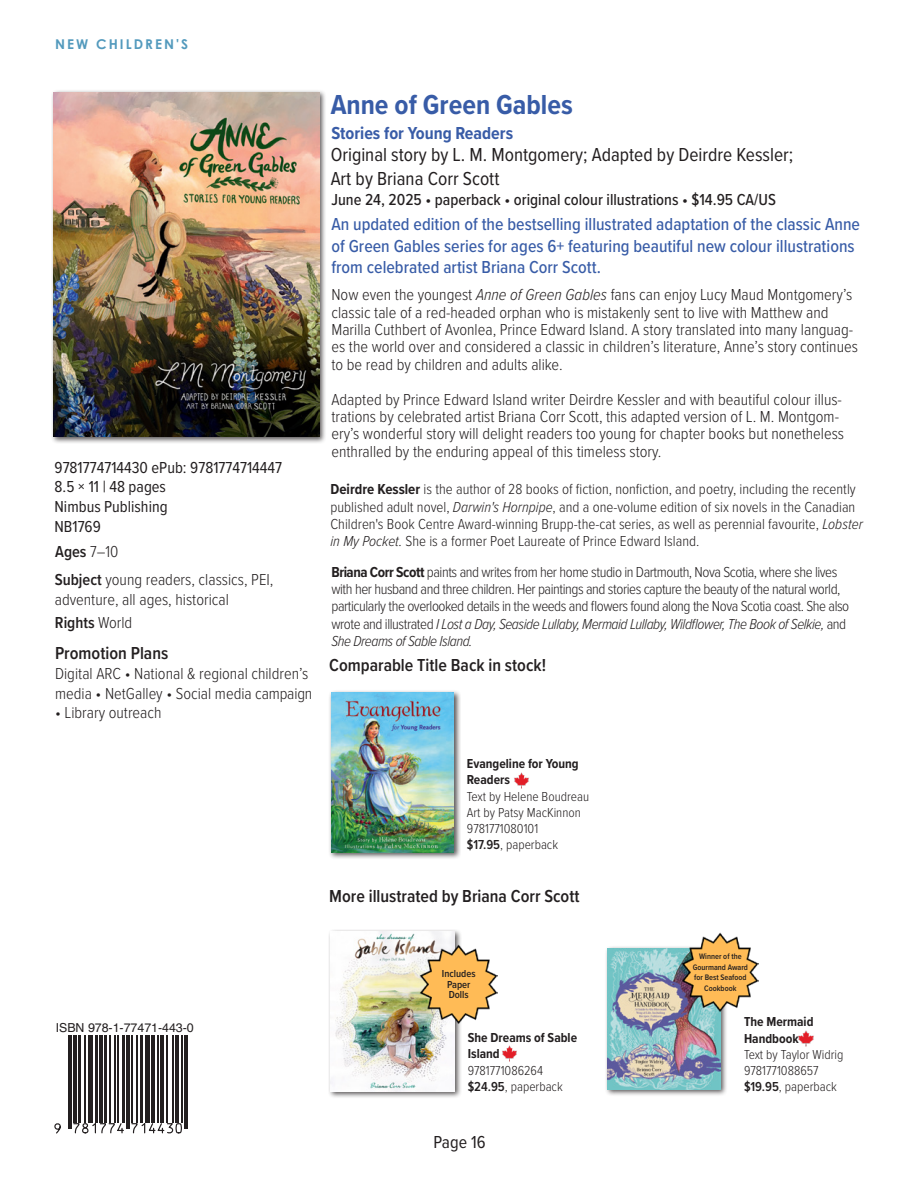
<style>
.page{position:relative;width:918px;height:1188px;background:#fff}
.page>*{position:absolute;margin:0;border:0;box-sizing:border-box;transform-origin:0 0}
.t1{font:700 28.5px "Proxima Nova Cond";color:#385ca7}
.t2{font:19.5px "Proxima Nova Cond";color:#231f20}
.t3{font:500 18px/21.6px "Proxima Nova Cond";color:#385ca7}
.t4{font:600 18px "Proxima Nova Cond";color:#231f20}
.t5{font:700 18px "Proxima Nova Cond";color:#395ca7}
.t6{font:18px "Proxima Nova Cond";color:#231f20}
.Description_-_catalog_2022{font:300 16.5px/17.4px "Proxima Nova Cond";color:#231f20}
.t7{font:16.5px "Proxima Nova Cond";color:#231f20}
.t8{font:500 16.5px "Proxima Nova Cond";color:#231f20}
.t9{font:600 16.5px "Proxima Nova Cond";color:#231f20}
.Description_-_catalog_2022-2{font:300 15px/17.4px "Proxima Nova Cond";letter-spacing:-.03em;color:#231f20}
.Description_-_catalog_2022-3{font:300 15px/17.4px "Proxima Nova Cond";letter-spacing:-.01em;color:#231f20}
.t10{font:300 13.5px "Proxima Nova Cond";color:#231f20}
.t11{font:700 13.5px/16.2px "Proxima Nova Cond";color:#231f20}
.PAGE_TITLE{font:700 13.5px "Century Gothic";letter-spacing:.15em;color:#539abd}
.t12{font:12.3px "Helvetica";color:#231f20}
.Backlist_-_feature_specs{font:600 10.5px "Proxima Nova Cond";color:#231f20}
.Backlist_-_feature_specs-2{font:600 8.25px/10.5px "Proxima Nova Cond";color:#231f20;text-align:center}
.s1{font-weight:300}
.s2{font-weight:600}
.s3{font-style:italic}
.s4{font-weight:700}
</style>
<div class="page">
<div style="left:51px;top:89px;width:276px;height:355px;background:#231f20;opacity:.75"></div>
<img style="left:54px;top:92px;width:266px;height:345px">
<hr style="left:68px;top:1035px;width:1px;height:94px;background:#231f20">
<hr style="left:71px;top:1035px;width:1px;height:94px;background:#231f20">
<hr style="left:73px;top:1035px;width:4px;height:87px;background:#231f20">
<hr style="left:78px;top:1035px;width:3px;height:87px;background:#231f20">
<hr style="left:85px;top:1035px;width:1px;height:87px;background:#231f20">
<hr style="left:88px;top:1035px;width:1px;height:87px;background:#231f20">
<hr style="left:91px;top:1035px;width:2px;height:87px;background:#231f20">
<hr style="left:96px;top:1035px;width:2px;height:87px;background:#231f20">
<hr style="left:100px;top:1035px;width:3px;height:87px;background:#231f20">
<hr style="left:105px;top:1035px;width:2px;height:87px;background:#231f20">
<hr style="left:110px;top:1035px;width:1px;height:87px;background:#231f20">
<hr style="left:115px;top:1035px;width:1px;height:87px;background:#231f20">
<hr style="left:117px;top:1035px;width:1px;height:87px;background:#231f20">
<hr style="left:122px;top:1035px;width:3px;height:87px;background:#231f20">
<hr style="left:126px;top:1035px;width:1px;height:94px;background:#231f20">
<hr style="left:129px;top:1035px;width:1px;height:94px;background:#231f20">
<hr style="left:131px;top:1035px;width:1px;height:87px;background:#231f20">
<hr style="left:136px;top:1035px;width:1px;height:87px;background:#231f20">
<hr style="left:140px;top:1035px;width:3px;height:87px;background:#231f20">
<hr style="left:145px;top:1035px;width:3px;height:87px;background:#231f20">
<hr style="left:149px;top:1035px;width:1px;height:87px;background:#231f20">
<hr style="left:151px;top:1035px;width:4px;height:87px;background:#231f20">
<hr style="left:158px;top:1035px;width:1px;height:87px;background:#231f20">
<hr style="left:160px;top:1035px;width:4px;height:87px;background:#231f20">
<hr style="left:167px;top:1035px;width:1px;height:87px;background:#231f20">
<hr style="left:173px;top:1035px;width:1px;height:87px;background:#231f20">
<hr style="left:175px;top:1035px;width:4px;height:87px;background:#231f20">
<hr style="left:182px;top:1035px;width:1px;height:87px;background:#231f20">
<hr style="left:184px;top:1035px;width:1px;height:94px;background:#231f20">
<hr style="left:187px;top:1035px;width:1px;height:94px;background:#231f20">
<svg style="left:54px;top:1122px;width:129px;height:12px"></svg>
<img style="left:514px;top:773px;width:15px;height:16px">
<div style="left:328px;top:689px;width:133px;height:170px;background:#231f20;opacity:.75"></div>
<img style="left:331px;top:692px;width:123px;height:160px">
<img style="left:502px;top:1045px;width:15px;height:16px">
<div style="left:328px;top:929px;width:134px;height:170px;background:#231f20;opacity:.75"></div>
<img style="left:331px;top:932px;width:123px;height:160px">
<img style="left:798px;top:1030px;width:16px;height:17px">
<div style="left:605px;top:946px;width:123px;height:151px;background:#231f20;opacity:.75"></div>
<img style="left:608px;top:949px;width:112px;height:141px">
<img style="left:680px;top:932px;width:79px;height:90px">
<img style="left:419px;top:933px;width:78px;height:101px">
<p class="PAGE_TITLE" style="left:55px;top:34px;width:134px">NEW CHILDREN'S</p>
<p class="t7" style="left:55px;top:455px;width:229px">9781774714430 ePub: 9781774714447</p>
<p class="t7" style="left:55px;top:475px;width:113px">8.5 × 11 | 48 pages</p>
<p class="t7" style="left:55px;top:495px;width:115px">Nimbus Publishing</p>
<p class="t7" style="left:55px;top:514px;width:48px">NB1769</p>
<p class="t9" style="left:55px;top:539px;width:65px">Ages <span class="s1">7–10</span></p>
<p class="Description_-_catalog_2022" style="left:55px;top:569px;width:220px;line-height:19.8px"><span class="s2">Subject</span> young readers, classics, PEI, adventure, all ages, historical</p>
<p class="t9" style="left:55px;top:610px;width:79px">Rights <span class="s1">World</span></p>
<p class="t4" style="left:55px;top:640px;width:115px">Promotion Plans</p>
<p class="Description_-_catalog_2022" style="left:55px;top:663px;width:259px;line-height:19.8px">Digital ARC • National &amp; regional children’s media • NetGalley • Social media campaign</p>
<p class="Description_-_catalog_2022" style="left:55px;top:703px;width:108px">• Library outreach</p>
<p class="t1" style="left:331px;top:84px;width:244px">Anne of Green Gables</p>
<p class="t2" style="left:331px;top:141px;width:464px">Original story by L. M. Montgomery; Adapted by Deirdre Kessler;</p>
<p class="t2" style="left:331px;top:164px;width:170px">Art by Briana Corr Scott</p>
<p class="t8" style="left:331px;top:188px;width:446px">June 24, 2025 • paperback • original colour illustrations • $14.95 CA/US</p>
<p class="t5" style="left:331px;top:119px;width:183px">Stories for Young Readers</p>
<p class="t3" style="left:331px;top:213px;width:530px">An updated edition of the bestselling illustrated adaptation of the classic Anne of Green Gables series for ages 6+ featuring beautiful new colour illustrations from celebrated artist Briana Corr Scott.</p>
<p class="Description_-_catalog_2022" style="left:331px;top:285px;width:528px">Now even the youngest <span class="s3">Anne of Green Gables</span> fans can enjoy Lucy Maud Montgomery’s classic tale of a red-headed orphan who is mistakenly sent to live with Matthew and Marilla Cuthbert of Avonlea, Prince Edward Island. A story translated into many languag&shy;es the world over and considered a classic in children’s literature, Anne’s story continues to be read by children and adults alike.</p>
<p class="Description_-_catalog_2022" style="left:331px;top:390px;width:514px">Adapted by Prince Edward Island writer Deirdre Kessler and with beautiful colour illus&shy;trations by celebrated artist Briana Corr Scott, this adapted version of L. M. Montgom&shy;ery’s wonderful story will delight readers too young for chapter books but nonetheless enthralled by the enduring appeal of this timeless story.</p>
<p class="Description_-_catalog_2022-3" style="left:330px;top:480px;width:534px"><span class="s4">Deirdre Kessler</span> is the author of 28 books of fiction, nonfiction, and poetry, including the recently published adult novel, <span class="s3">Darwin's Hornpipe</span>, and a one-volume edition of six novels in the Canadian Children's Book Centre Award-winning Brupp-the-cat series, as well as perennial favourite, <span class="s3">Lobster in My Pocket.</span> She is a former Poet Laureate of Prince Edward Island.</p>
<p class="Description_-_catalog_2022-2" style="left:331px;top:562px;width:519px"><span class="s4">Briana Corr Scott</span> paints and writes from her home studio in Dartmouth, Nova Scotia, where she lives with her husband and three children. Her paintings and stories capture the beauty of the natural world, particularly the overlooked details in the weeds and flowers found along the Nova Scotia coast. She also wrote and illustrated <span class="s3">I Lost a Day, Seaside Lullaby, Mermaid Lullaby, Wildflower, The Book of Selkie,</span> and <span class="s3">She Dreams of Sable Island.</span></p>
<p class="t4" style="left:329px;top:652px;width:218px">Comparable Title Back in stock!</p>
<p class="t11" style="left:467px;top:755px;width:113px">Evangeline for Young<br>Readers</p>
<p class="t10" style="left:467px;top:786px;width:124px">Text by Helene Boudreau</p>
<p class="t10" style="left:467px;top:802px;width:115px">Art by Patsy MacKinnon</p>
<p class="t10" style="left:467px;top:819px;width:73px">9781771080101</p>
<p class="t10" style="left:467px;top:835px;width:93px"><span class="s2">$17.95</span>, paperback</p>
<p class="t4" style="left:329px;top:883px;width:252px">More illustrated by Briana Corr Scott</p>
<p class="t12" style="left:56px;top:1020px;width:140px">ISBN 978-1-77471-443-0</p>
<p class="Backlist_-_feature_specs" style="left:442px;top:966px;width:35px">Includes</p>
<p class="Backlist_-_feature_specs" style="left:447px;top:977px;width:25px">Paper</p>
<p class="Backlist_-_feature_specs" style="left:449px;top:987px;width:22px">Dolls</p>
<p class="t11" style="left:468px;top:1029px;width:111px">She Dreams of Sable<br>Island</p>
<p class="t10" style="left:468px;top:1060px;width:77px">9781771086264</p>
<p class="t10" style="left:468px;top:1076px;width:97px"><span class="s2">$24.95</span>, paperback</p>
<p class="t6" style="left:434px;top:1129px;width:53px">Page 16</p>
<p class="Backlist_-_feature_specs-2" style="left:693px;top:951px;width:57px">Winner of the<br>Gourmand Award for Best Seafood<br>Cookbook</p>
<p class="t11" style="left:744px;top:1014px;width:71px">The Mermaid</p>
<p class="t11" style="left:744px;top:1030px;width:56px">Handbook</p>
<p class="t10" style="left:744px;top:1044px;width:101px">Text by Taylor Widrig</p>
<p class="t10" style="left:744px;top:1061px;width:76px">9781771088657</p>
<p class="t10" style="left:744px;top:1077px;width:94px"><span class="s2">$19.95</span>, paperback</p>
</div>
